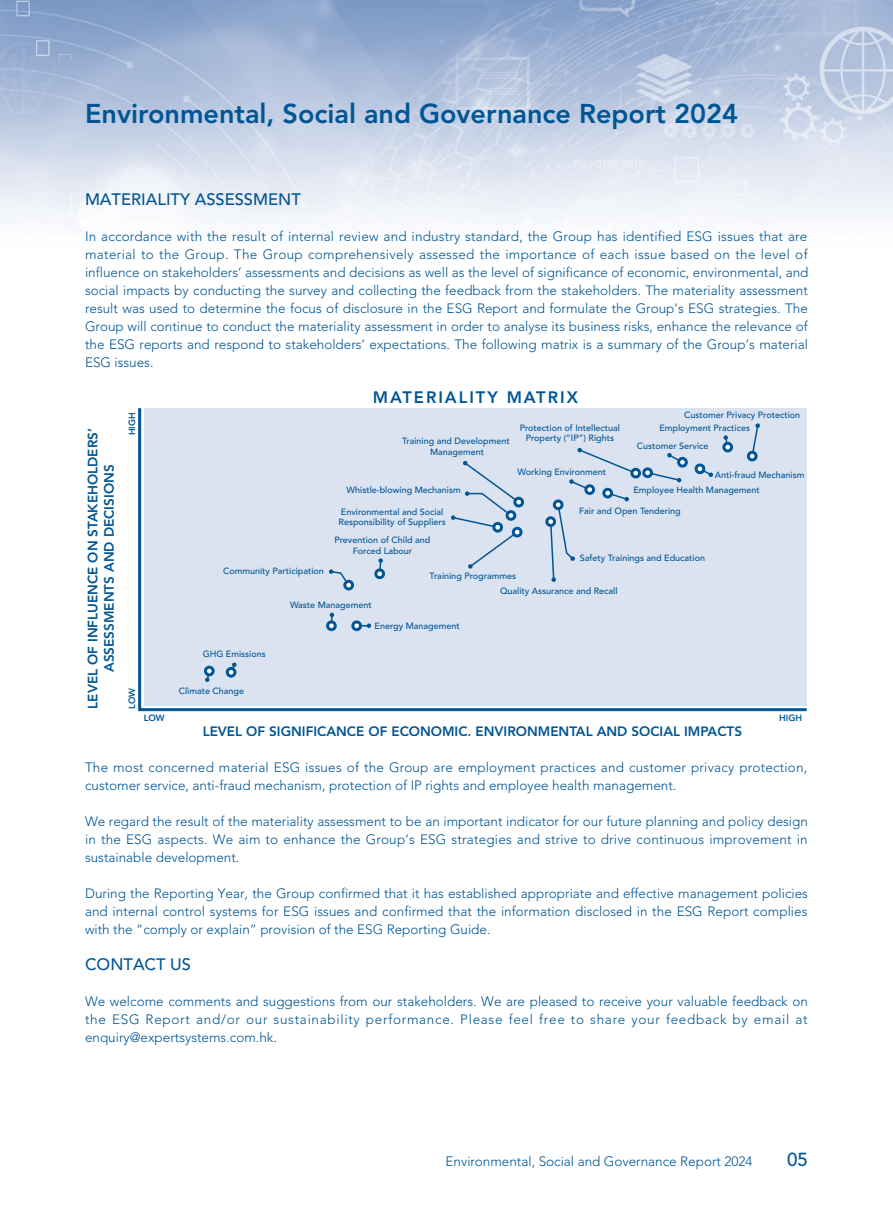
<style>
.page{position:relative;width:893px;height:1212px;background:#fff}
.page>*{position:absolute;margin:0;border:0;box-sizing:border-box;transform-origin:0 0}
.t1{font:800 27px "Avenir LT Std";color:#005594}
.t2{font:500 18.75px "Avenir LT Std";color:#005594}
._01_H1{font:500 16.5px "Avenir LT Std";color:#005594}
.t3{font:800 16.5px "Avenir LT Std";letter-spacing:.12em;color:#005594}
._00_txt{font:300 13.5px/18px "Avenir LT Std";color:#005594;text-align:justify}
.t4{font:800 13.5px/16.2px "Avenir LT Std";color:#005594;text-align:center}
.t5{font:500 9px/10.8px "Avenir LT Std";color:#005594;text-align:center}
.t6{font:800 9px "Avenir LT Std";color:#005594}
</style>
<div class="page">
<img style="left:0;top:0;width:893px;height:228px">
<svg style="left:138px;top:408px;width:669px;height:304px"></svg>
<div style="left:144px;top:408px;width:663px;height:297px;background:#dce3f0"></div>
<svg style="left:226px;top:662px;width:11px;height:16px"></svg>
<svg style="left:326px;top:612px;width:11px;height:19px"></svg>
<svg style="left:351px;top:620px;width:20px;height:11px"></svg>
<svg style="left:747px;top:423px;width:13px;height:38px"></svg>
<svg style="left:722px;top:435px;width:11px;height:17px"></svg>
<svg style="left:694px;top:463px;width:19px;height:14px"></svg>
<svg style="left:329px;top:569px;width:25px;height:21px"></svg>
<svg style="left:204px;top:666px;width:11px;height:16px"></svg>
<svg style="left:545px;top:447px;width:143px;height:135px"></svg>
<svg style="left:374px;top:558px;width:11px;height:21px"></svg>
<svg style="left:451px;top:460px;width:73px;height:109px"></svg>
<h1 class="t1" style="left:85px;top:98px;width:654px">Environmental, Social and Governance Report 2024</h1>
<p class="_01_H1" style="left:85px;top:190px;width:217px">MATERIALITY ASSESSMENT</p>
<p class="_00_txt" style="left:85px;top:227px;width:725px">In accordance with the result of internal review and industry standard, the Group has identified ESG issues that are material to the Group. The Group comprehensively assessed the importance of each issue based on the level of influence on stakeholders’ assessments and decisions as well as the level of significance of economic, environmental, and social impacts by conducting the survey and collecting the feedback from the stakeholders. The materiality assessment result was used to determine the focus of disclosure in the ESG Report and formulate the Group’s ESG strategies. The Group will continue to conduct the materiality assessment in order to analyse its business risks, enhance the relevance of the ESG reports and respond to stakeholders’ expectations. The following matrix is a summary of the Group’s material ESG issues.</p>
<p class="t3" style="left:373px;top:387px;width:207px">MATERIALITY MATRIX</p>
<p class="t5" style="left:684px;top:410px;width:118px">Customer Privacy Protection</p>
<p class="t6" style="left:127px;top:435px;width:24px;rotate:-90deg">HIGH</p>
<p class="t5" style="left:520px;top:423px;width:102px">Protection of Intellectual<br>Property (”IP”) Rights</p>
<p class="t5" style="left:637px;top:419px;width:115px;line-height:18.3px;text-align:left;text-indent:23px">Employment Practices<br>Customer Service</p>
<p class="t4" style="left:85px;top:708px;width:282px;rotate:-90deg">LEVEL OF INFLUENCE ON STAKEHOLDERS’<br>ASSESSMENTS AND DECISIONS</p>
<p class="t5" style="left:402px;top:436px;width:109px">Training and Development<br>Management</p>
<p class="t5" style="left:518px;top:466px;width:90px">Working Environment</p>
<p class="t5" style="left:715px;top:470px;width:91px">Anti-fraud Mechanism</p>
<p class="t5" style="left:347px;top:485px;width:116px">Whistle-blowing Mechanism</p>
<p class="t5" style="left:633px;top:485px;width:128px">Employee Health Management</p>
<p class="t5" style="left:341px;top:507px;width:104px">Environmental and Social</p>
<p class="t5" style="left:579px;top:505px;width:103px">Fair and Open Tendering</p>
<p class="t5" style="left:338px;top:517px;width:109px">Responsibility of Suppliers</p>
<p class="t5" style="left:580px;top:553px;width:127px">Safety Trainings and Education</p>
<p class="t5" style="left:430px;top:571px;width:88px">Training Programmes</p>
<p class="t5" style="left:334px;top:535px;width:98px">Prevention of Child and<br>Forced Labour</p>
<p class="t5" style="left:223px;top:566px;width:102px">Community Participation</p>
<p class="t5" style="left:500px;top:586px;width:119px">Quality Assurance and Recall</p>
<p class="t5" style="left:290px;top:600px;width:83px">Waste Management</p>
<p class="t5" style="left:375px;top:621px;width:87px">Energy Management</p>
<p class="t5" style="left:203px;top:649px;width:64px">GHG Emissions</p>
<p class="t5" style="left:179px;top:685px;width:67px">Climate Change</p>
<p class="t6" style="left:127px;top:709px;width:22px;rotate:-90deg">LOW</p>
<p class="t6" style="left:144px;top:713px;width:22px">LOW</p>
<p class="t6" style="left:779px;top:713px;width:24px">HIGH</p>
<p class="t4" style="left:203px;top:723px;width:541px">LEVEL OF SIGNIFICANCE OF ECONOMIC, ENVIRONMENTAL AND SOCIAL IMPACTS</p>
<p class="_00_txt" style="left:85px;top:758px;width:724px">The most concerned material ESG issues of the Group are employment practices and customer privacy protection, customer service, anti-fraud mechanism, protection of IP rights and employee health management.</p>
<p class="_00_txt" style="left:85px;top:812px;width:724px">We regard the result of the materiality assessment to be an important indicator for our future planning and policy design in the ESG aspects. We aim to enhance the Group’s ESG strategies and strive to drive continuous improvement in sustainable development.</p>
<p class="_00_txt" style="left:85px;top:884px;width:724px">During the Reporting Year, the Group confirmed that it has established appropriate and effective management policies and internal control systems for ESG issues and confirmed that the information disclosed in the ESG Report complies with the “comply or explain” provision of the ESG Reporting Guide.</p>
<p class="_01_H1" style="left:85px;top:954px;width:108px">CONTACT US</p>
<p class="_00_txt" style="left:85px;top:992px;width:724px">We welcome comments and suggestions from our stakeholders. We are pleased to receive your valuable feedback on the ESG Report and/or our sustainability performance. Please feel free to share your feedback by email at enquiry@expertsystems.com.hk.</p>
<p class="_00_txt" style="left:446px;top:1153px;width:309px">Environmental, Social and Governance Report 2024</p>
<h2 class="t2" style="left:787px;top:1149px;width:22px">05</h2>
</div>
